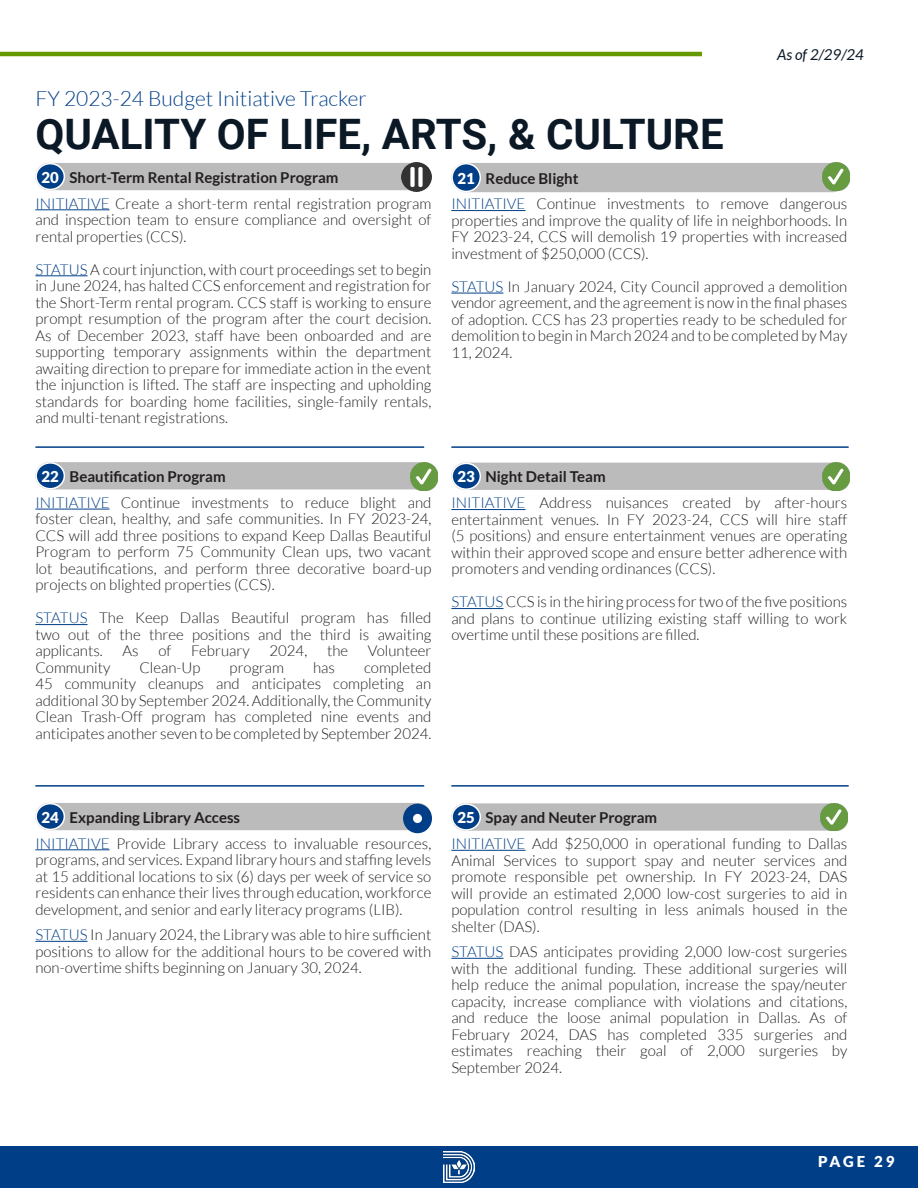
<style>
.page{position:relative;width:918px;height:1188px;background:#fff}
.page>*{position:absolute;margin:0;border:0;box-sizing:border-box;transform-origin:0 0}
.t1{font:700 42px "Roboto";color:#0b1926}
.t2{font:300 21px "Lato";color:#003f88}
.t3{font:300 15px/16.5px "Lato";color:#231f20;text-align:justify}
.t4{font:700 15px "Lato";color:#231f20}
.t5{font:italic 15px "Lato";color:#0b1926}
.t6{font:900 15px "Lato";letter-spacing:.185em;color:#fff}
.s1{font-weight:900;color:#fff}
.s2{color:#003f88}
</style>
<div class="page">
<div style="left:0;top:1146px;width:918px;height:42px;background:#003f88"></div>
<hr style="left:0;top:52px;width:702px;height:4px;background:#690">
<img style="left:444px;top:1152px;width:30px;height:31px">
<hr style="left:35px;top:509px;width:75px;height:1px;background:#003f88">
<hr style="left:35px;top:624px;width:53px;height:1px;background:#003f88">
<div style="left:35px;top:462px;width:396px;height:27px;background:#bbb;border-radius:14px"></div>
<div style="left:36px;top:463px;width:28px;height:26px;background:#003f88;border-radius:50%"></div>
<div style="left:35px;top:462px;width:30px;height:27px;border:2px solid #fff;border-radius:50%"></div>
<hr style="left:451px;top:509px;width:75px;height:1px;background:#003f88">
<hr style="left:451px;top:608px;width:53px;height:1px;background:#003f88">
<div style="left:451px;top:463px;width:396px;height:27px;background:#bbb;border-radius:14px"></div>
<div style="left:452px;top:463px;width:28px;height:26px;background:#003f88;border-radius:50%"></div>
<div style="left:451px;top:463px;width:30px;height:27px;border:2px solid #fff;border-radius:50%"></div>
<hr style="left:35px;top:210px;width:75px;height:1px;background:#003f88">
<hr style="left:35px;top:276px;width:53px;height:1px;background:#003f88">
<div style="left:35px;top:163px;width:396px;height:27px;background:#bbb;border-radius:14px"></div>
<div style="left:36px;top:164px;width:28px;height:25px;background:#003f88;border-radius:50%"></div>
<div style="left:35px;top:163px;width:30px;height:27px;border:2px solid #fff;border-radius:50%"></div>
<div style="left:451px;top:163px;width:396px;height:29px;background:#bbb;border-radius:15px"></div>
<div style="left:452px;top:164px;width:28px;height:27px;background:#003f88;border-radius:50%"></div>
<div style="left:451px;top:163px;width:30px;height:29px;border:2px solid #fff;border-radius:50%"></div>
<hr style="left:451px;top:210px;width:75px;height:1px;background:#003f88">
<hr style="left:451px;top:293px;width:53px;height:1px;background:#003f88">
<img style="left:410px;top:462px;width:27px;height:28px">
<img style="left:823px;top:463px;width:27px;height:28px">
<img style="left:823px;top:163px;width:27px;height:28px">
<hr style="left:35px;top:850px;width:75px;height:1px;background:#003f88">
<hr style="left:35px;top:941px;width:53px;height:1px;background:#003f88">
<div style="left:35px;top:803px;width:396px;height:27px;background:#bbb;border-radius:14px"></div>
<div style="left:36px;top:804px;width:28px;height:25px;background:#003f88;border-radius:50%"></div>
<div style="left:35px;top:803px;width:30px;height:27px;border:2px solid #fff;border-radius:50%"></div>
<hr style="left:451px;top:850px;width:75px;height:1px;background:#003f88">
<hr style="left:451px;top:958px;width:53px;height:1px;background:#003f88">
<div style="left:451px;top:803px;width:396px;height:28px;background:#bbb;border-radius:14px"></div>
<div style="left:452px;top:804px;width:28px;height:26px;background:#003f88;border-radius:50%"></div>
<div style="left:451px;top:803px;width:30px;height:28px;border:2px solid #fff;border-radius:50%"></div>
<hr style="left:451px;top:446px;width:398px;height:2px;background:#003f88">
<hr style="left:35px;top:446px;width:389px;height:2px;background:#003f88">
<hr style="left:451px;top:785px;width:398px;height:2px;background:#003f88">
<hr style="left:35px;top:785px;width:389px;height:2px;background:#003f88">
<div style="left:403px;top:804px;width:29px;height:29px;background:#003f88;border-radius:50%"></div>
<div style="left:413px;top:814px;width:9px;height:9px;background:#fff;border-radius:50%"></div>
<img style="left:821px;top:803px;width:27px;height:28px">
<img style="left:401px;top:162px;width:30px;height:30px">
<p class="t2" style="left:35px;top:87px;width:333px">FY 2023-24 Budget Initiative Tracker</p>
<p class="t1" style="left:35px;top:104px;width:690px">QUALITY OF LIFE, ARTS, &amp; CULTURE</p>
<p class="t5" style="left:777px;top:46px;width:88px">As of 2/29/24</p>
<p class="t4" style="left:42px;top:169px;width:298px"><span class="s1">20</span> Short-Term Rental Registration Program</p>
<p class="t4" style="left:458px;top:170px;width:122px"><span class="s1">21</span> Reduce Blight</p>
<p class="t3" style="left:451px;top:196px;width:398px"><span class="s2">INITIATIVE</span> Continue investments to remove dangerous properties and improve the quality of life in neighborhoods. In FY 2023-24, CCS will demolish 19 properties with increased investment of $250,000 (CCS).</p>
<p class="t3" style="left:451px;top:278px;width:397px"><span class="s2">STATUS</span> In January 2024, City Council approved a demolition vendor agreement, and the agreement is now in the final phases of adoption. CCS has 23 properties ready to be scheduled for demolition to begin in March 2024 and to be completed by May 11, 2024.</p>
<p class="t3" style="left:35px;top:195px;width:397px"><span class="s2">INITIATIVE</span> Create a short-term rental registration program and inspection team to ensure compliance and oversight of rental properties (CCS).</p>
<p class="t3" style="left:35px;top:261px;width:397px"><span class="s2">STATUS</span> A court injunction, with court proceedings set to begin in June 2024, has halted CCS enforcement and registration for the Short-Term rental program. CCS staff is working to ensure prompt resumption of the program after the court decision.<br>As of December 2023, staff have been onboarded and are supporting temporary assignments within the department awaiting direction to prepare for immediate action in the event the injunction is lifted. The staff are inspecting and upholding standards for boarding home facilities, single-family rentals, and multi-tenant registrations.</p>
<p class="t4" style="left:42px;top:468px;width:186px"><span class="s1">22</span> Beautification Program</p>
<p class="t3" style="left:35px;top:494px;width:397px"><span class="s2">INITIATIVE</span> Continue investments to reduce blight and foster clean, healthy, and safe communities. In FY 2023-24, CCS will add three positions to expand Keep Dallas Beautiful Program to perform 75 Community Clean ups, two vacant lot beautifications, and perform three decorative board-up projects on blighted properties (CCS).</p>
<p class="t3" style="left:35px;top:610px;width:397px"><span class="s2">STATUS</span> The Keep Dallas Beautiful program has filled two out of the three positions and the third is awaiting applicants.</p>
<p class="t3" style="left:123px;top:643px;width:18px">As</p>
<p class="t3" style="left:159px;top:643px;width:14px">of</p>
<p class="t3" style="left:191px;top:643px;width:60px">February</p>
<p class="t3" style="left:270px;top:643px;width:39px">2024,</p>
<p class="t3" style="left:327px;top:643px;width:23px">the</p>
<p class="t3" style="left:368px;top:643px;width:65px">Volunteer</p>
<p class="t3" style="left:35px;top:659px;width:398px;text-indent:329px">completed 45 community cleanups and anticipates completing an additional 30 by September 2024. Additionally, the Community Clean Trash-Off program has completed nine events and anticipates another seven to be completed by September 2024.</p>
<p class="t3" style="left:35px;top:659px;width:76px">Community</p>
<p class="t3" style="left:139px;top:659px;width:63px">Clean-Up</p>
<p class="t3" style="left:230px;top:659px;width:56px">program</p>
<p class="t3" style="left:313px;top:659px;width:23px">has</p>
<p class="t4" style="left:458px;top:468px;width:150px"><span class="s1">23</span> Night Detail Team</p>
<p class="t3" style="left:451px;top:495px;width:397px"><span class="s2">INITIATIVE</span> Address nuisances created by after-hours entertainment venues. In FY 2023-24, CCS will hire staff (5 positions) and ensure entertainment venues are operating within their approved scope and ensure better adherence with promoters and vending ordinances (CCS).</p>
<p class="t3" style="left:451px;top:594px;width:397px"><span class="s2">STATUS</span> CCS is in the hiring process for two of the five positions and plans to continue utilizing existing staff willing to work overtime until these positions are filled.</p>
<p class="t4" style="left:42px;top:809px;width:200px"><span class="s1">24</span> Expanding Library Access</p>
<p class="t3" style="left:35px;top:835px;width:397px"><span class="s2">INITIATIVE</span> Provide Library access to invaluable resources, programs, and services. Expand library hours and staffing levels at 15 additional locations to six (6) days per week of service so residents can enhance their lives through education, workforce development, and senior and early literacy programs (LIB).</p>
<p class="t3" style="left:35px;top:927px;width:397px"><span class="s2">STATUS</span> In January 2024, the Library was able to hire sufficient positions to allow for the additional hours to be covered with non-overtime shifts beginning on January 30, 2024.</p>
<p class="t4" style="left:458px;top:809px;width:201px"><span class="s1">25</span> Spay and Neuter Program</p>
<p class="t3" style="left:451px;top:835px;width:398px"><span class="s2">INITIATIVE</span> Add $250,000 in operational funding to Dallas Animal Services to support spay and neuter services and promote responsible pet ownership. In FY 2023-24, DAS will provide an estimated 2,000 low-cost surgeries to aid in population control resulting in less animals housed in the shelter (DAS).</p>
<p class="t3" style="left:451px;top:943px;width:397px"><span class="s2">STATUS</span> DAS anticipates providing 2,000 low-cost surgeries with the additional funding. These additional surgeries will help reduce the animal population, increase the spay/neuter capacity, increase compliance with violations and citations, and reduce the loose animal population in Dallas. As of February 2024, DAS has completed 335 surgeries and estimates reaching their goal of 2,000 surgeries by September 2024.</p>
<p class="t6" style="left:818px;top:1153px;width:78px">PAGE 29</p>
</div>
